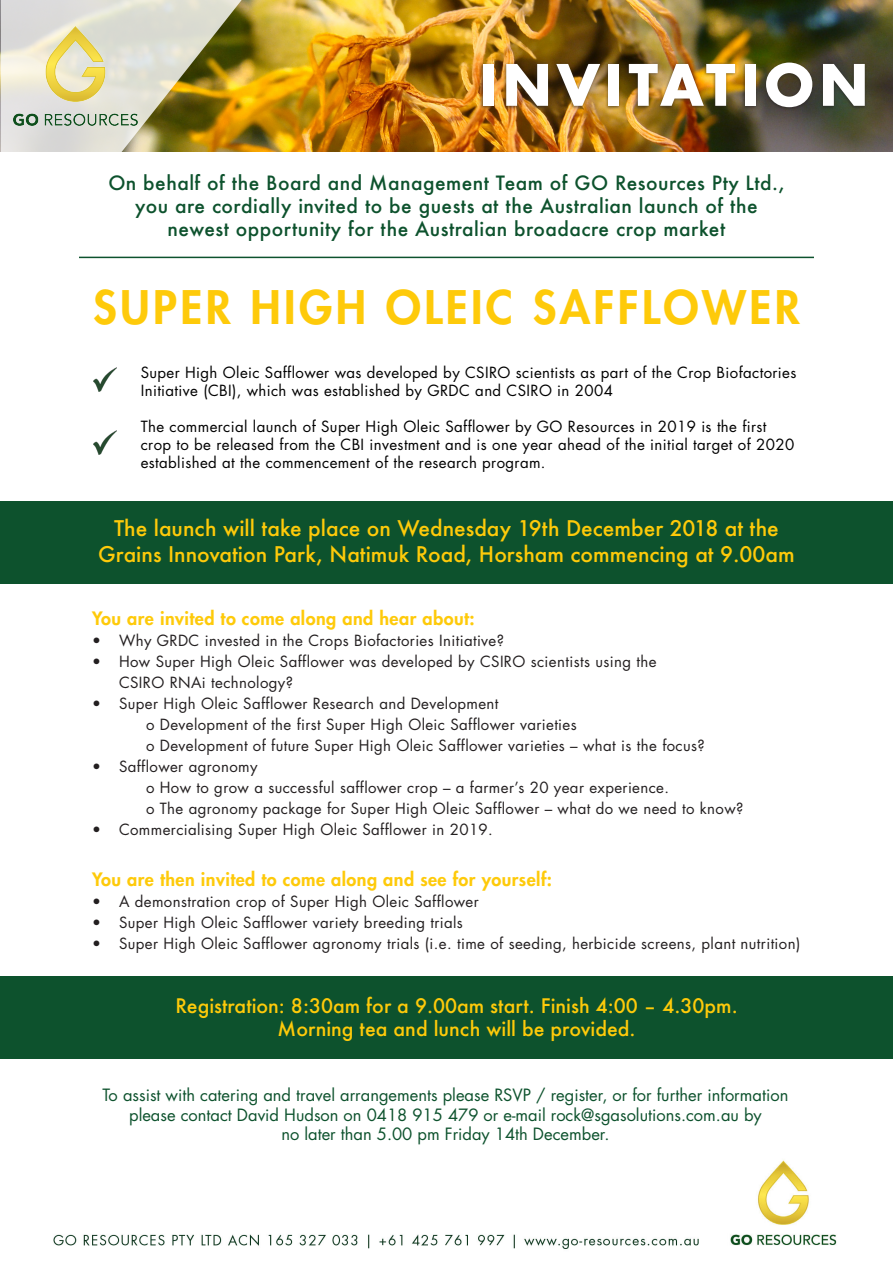
<style>
.page{position:relative;width:893px;height:1263px;background:#fff}
.page>*{position:absolute;margin:0;border:0;box-sizing:border-box;transform-origin:0 0}
.t1{font:700 55.5px "Futura Std";letter-spacing:.1em;color:#fff}
.t2{font:800 45px "Futura Std";letter-spacing:.075em;color:#feca0a}
.t3{font:500 21px "Futura";color:#feca0a}
.t4{font:500 19.5px "Futura";color:#feca0a}
.t5{font:500 19.2px/23px "Futura";letter-spacing:.025em;color:#0d522d;text-align:center}
.t6{font:800 18px "Futura Std";letter-spacing:.025em;color:#feca0a}
.t7{font:16.5px/19.8px "Futura Std";color:#0d522d;text-align:center}
.t8{font:15px/21px "Futura Std";letter-spacing:.025em;color:#231f20}
.t9{font:15px/18px "Futura Std";letter-spacing:.025em;color:#000}
</style>
<div class="page">
<img style="left:53px;top:1160px;width:784px;height:89px">
<img style="left:242px;top:0;width:651px;height:152px">
<svg style="left:0;top:0;width:242px;height:152px;background:#beb58d"></svg>
<div style="left:0;top:976px;width:893px;height:83px;background:#0d522d"></div>
<div style="left:0;top:501px;width:893px;height:83px;background:#0d522d"></div>
<div style="left:479px;top:61px;width:388px;height:50px;background:#231f20;opacity:.59"></div>
<img style="left:94px;top:368px;width:23px;height:24px">
<img style="left:94px;top:431px;width:23px;height:23px">
<hr style="left:79px;top:257px;width:735px;height:1px;background:#0d522d">
<img style="left:13px;top:26px;width:124px;height:99px">
<p class="t1" style="left:479px;top:48px;width:391px">INVITATION</p>
<p class="t5" style="left:108px;top:171px;width:678px">On behalf of the Board and Management Team of GO Resources Pty Ltd., you are cordially invited to be guests at the Australian launch of the</p>
<p class="t5" style="left:168px;top:217px;width:559px">newest opportunity for the Australian broadacre crop market</p>
<p class="t2" style="left:93px;top:278px;width:708px">SUPER HIGH OLEIC SAFFLOWER</p>
<p class="t9" style="left:141px;top:364px;width:657px">Super High Oleic Safflower was developed by CSIRO scientists as part of the Crop Biofactories<br>Initiative (CBI), which was established by GRDC and CSIRO in 2004</p>
<p class="t9" style="left:141px;top:418px;width:655px">The commercial launch of Super High Oleic Safflower by GO Resources in 2019 is the first crop to be released from the CBI investment and is one year ahead of the initial target of 2020 established at the commencement of the research program.</p>
<p class="t3" style="left:114px;top:514px;width:666px">The launch will take place on Wednesday 19th December 2018 at the</p>
<p class="t3" style="left:98px;top:539px;width:698px">Grains Innovation Park, Natimuk Road, Horsham commencing at 9.00am</p>
<p class="t6" style="left:92px;top:607px;width:384px">You are invited to come along and hear about:</p>
<p class="t8" style="left:92px;top:630px;width:414px">• Why GRDC invested in the Crops Biofactories Initiative?</p>
<p class="t8" style="left:119px;top:651px;width:539px;text-indent:-27px">• How Super High Oleic Safflower was developed by CSIRO scientists using the<br>CSIRO RNAi technology?</p>
<p class="t8" style="left:92px;top:693px;width:408px">• Super High Oleic Safflower Research and Development</p>
<p class="t8" style="left:146px;top:714px;width:432px">o Development of the first Super High Oleic Safflower varieties</p>
<p class="t8" style="left:146px;top:735px;width:560px">o Development of future Super High Oleic Safflower varieties – what is the focus?</p>
<p class="t8" style="left:92px;top:756px;width:167px">• Safflower agronomy</p>
<p class="t8" style="left:146px;top:777px;width:524px">o How to grow a successful safflower crop – a farmer’s 20 year experience.</p>
<p class="t8" style="left:146px;top:798px;width:599px">o The agronomy package for Super High Oleic Safflower – what do we need to know?</p>
<p class="t8" style="left:92px;top:819px;width:402px">• Commercialising Super High Oleic Safflower in 2019.</p>
<p class="t6" style="left:92px;top:868px;width:462px">You are then invited to come along and see for yourself:</p>
<p class="t8" style="left:92px;top:891px;width:388px">• A demonstration crop of Super High Oleic Safflower</p>
<p class="t8" style="left:92px;top:912px;width:372px">• Super High Oleic Safflower variety breeding trials</p>
<p class="t8" style="left:92px;top:933px;width:710px">• Super High Oleic Safflower agronomy trials (i.e. time of seeding, herbicide screens, plant nutrition)</p>
<p class="t4" style="left:175px;top:992px;width:564px">Registration: 8:30am for a 9.00am start. Finish 4:00 – 4.30pm.</p>
<p class="t4" style="left:278px;top:1016px;width:359px">Morning tea and lunch will be provided.</p>
<p class="t7" style="left:103px;top:1085px;width:687px">To assist with catering and travel arrangements please RSVP / register, or for further information please contact David Hudson on 0418 915 479 or e-mail rock@sgasolutions.com.au by<br>no later than 5.00 pm Friday 14th December.</p>
</div>
